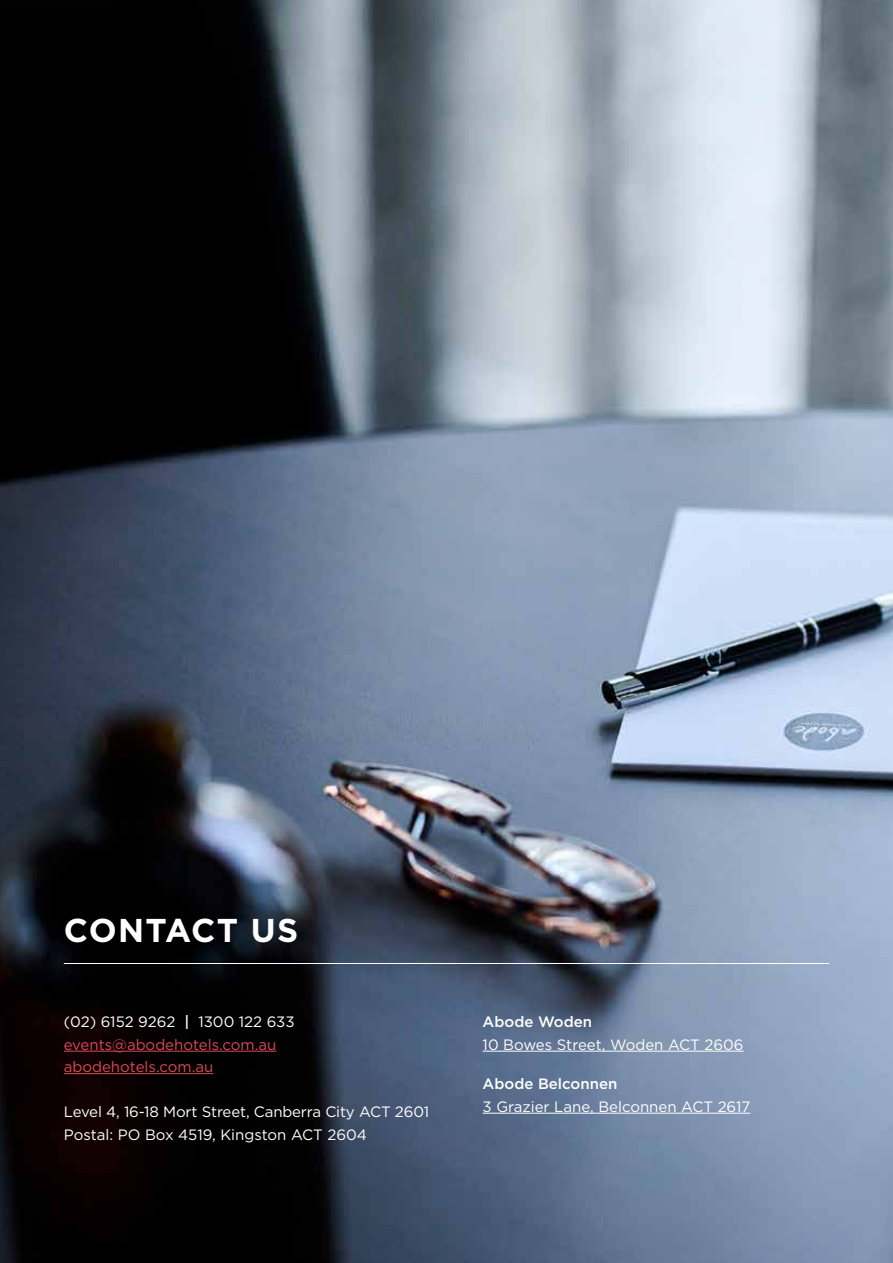
<style>
.page{position:relative;width:893px;height:1263px;background:#fff}
.page>*{position:absolute;margin:0;border:0;box-sizing:border-box;transform-origin:0 0}
.t1{font:700 33px "Gotham";letter-spacing:.04em;color:#fff}
.t2{font:15px/22.5px "Gotham";color:#fff}
.t3{font:15px/22.5px "Gotham";color:#dc4a54}
.t4{font:500 15px "Gotham";color:#fff}
.s1{color:#fff}
.s2{font-weight:500;color:#fff}
</style>
<div class="page">
<img style="left:0;top:0;width:893px;height:1263px">
<hr style="left:64px;top:963px;width:765px;height:1px;background:#fff">
<hr style="left:64px;top:1051px;width:212px;height:1px;background:#dc4a54">
<hr style="left:64px;top:1073px;width:149px;height:1px;background:#dc4a54">
<hr style="left:483px;top:1051px;width:261px;height:1px;background:#fff">
<hr style="left:483px;top:1113px;width:267px;height:1px;background:#fff">
<h1 class="t1" style="left:64px;top:908px;width:236px">CONTACT US</h1>
<p class="t3" style="left:64px;top:1010px;width:232px"><span class="s1">(02) 6152 9262</span> <span class="s2">|</span> <span class="s1">1300 122 633 </span>events@abodehotels.com.au abodehotels.com.au</p>
<p class="t2" style="left:64px;top:1100px;width:367px">Level 4, 16-18 Mort Street, Canberra City ACT 2601<br>Postal: PO Box 4519, Kingston ACT 2604</p>
<p class="t4" style="left:483px;top:1012px;width:111px">Abode Woden</p>
<p class="t2" style="left:483px;top:1033px;width:262px">10 Bowes Street, Woden ACT 2606</p>
<p class="t4" style="left:483px;top:1074px;width:136px">Abode Belconnen</p>
<p class="t2" style="left:483px;top:1095px;width:269px">3 Grazier Lane, Belconnen ACT 2617</p>
</div>
